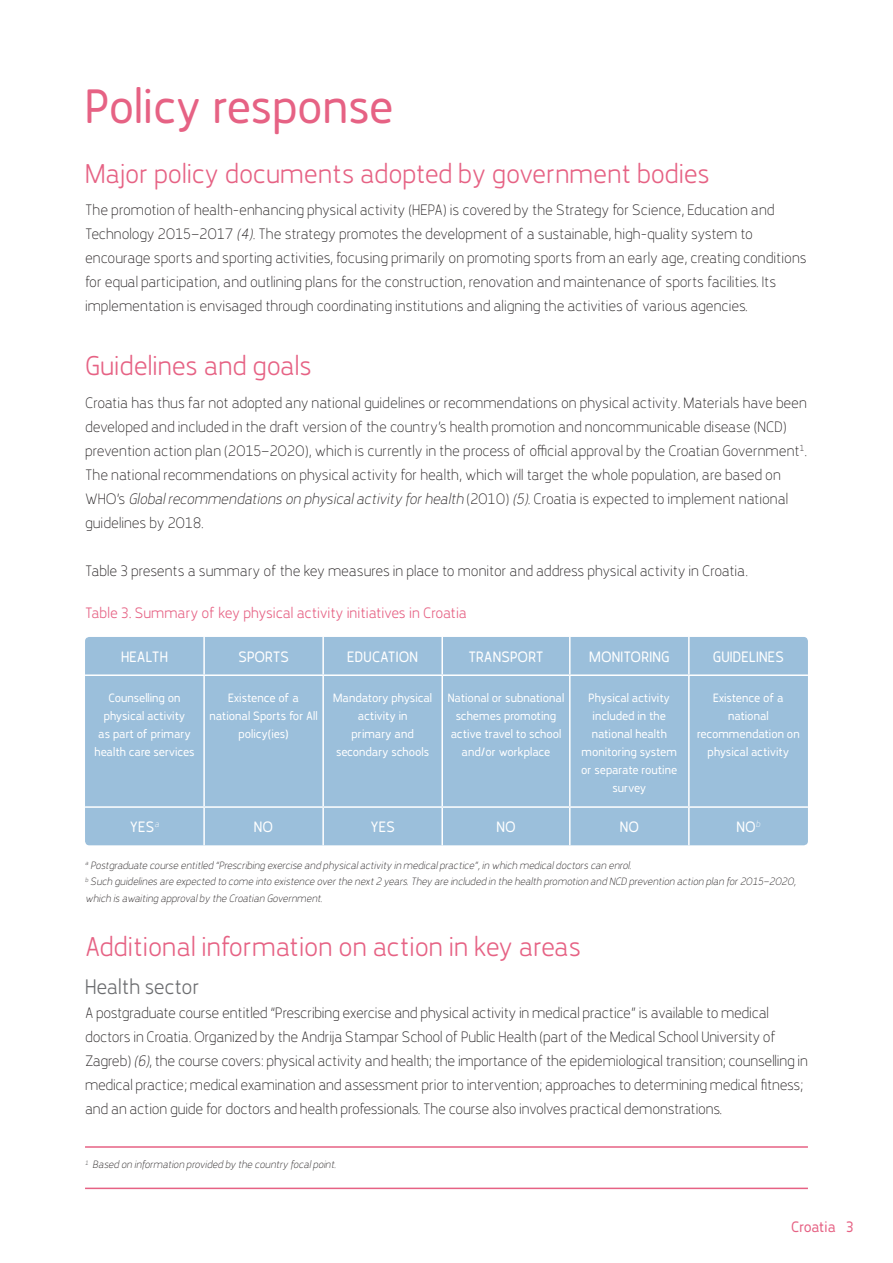
<style>
.page{position:relative;width:893px;height:1263px;background:#fff}
.page>*{position:absolute;margin:0;border:0;box-sizing:border-box;transform-origin:0 0}
.t1{font:48px "Karlsen Round";letter-spacing:-.01em;color:#e66284}
.t2{font:300 27px "Karlsen Round";color:#e66284}
.t3{font:300 21px "Karlsen Round";color:#6c6d70}
.t4{font:100 15px/24px "Karlsen Round";letter-spacing:-.01em;color:#231f20}
.t5{font:15px "Karlsen Round";letter-spacing:.01em;color:#fff}
.t6{font:300 15px "Karlsen Round";color:#e66284}
.t7{font:15px "Karlsen Round";letter-spacing:-.015em;color:#e66284}
.t8{font:12px/18px "Karlsen Round";color:#fff;text-align:center}
.t9{font:italic 100 10.5px/16.5px "Karlsen Round";color:#231f20}
.s1{font-style:italic}
</style>
<div class="page">
<hr style="left:85px;top:1146px;width:723px;height:2px;background:#e66284">
<hr style="left:85px;top:1187px;width:723px;height:2px;background:#e66284">
<div style="left:85px;top:637px;width:723px;height:208px;background:#9bbfdb;border-radius:4px"></div>
<hr style="left:203px;top:637px;width:2px;height:37px;background:#fff">
<hr style="left:322px;top:637px;width:2px;height:37px;background:#fff">
<hr style="left:441px;top:637px;width:2px;height:37px;background:#fff">
<hr style="left:569px;top:637px;width:2px;height:37px;background:#fff">
<hr style="left:688px;top:637px;width:2px;height:37px;background:#fff">
<hr style="left:85px;top:674px;width:119px;height:2px;background:#fff">
<hr style="left:204px;top:674px;width:119px;height:2px;background:#fff">
<hr style="left:203px;top:676px;width:2px;height:130px;background:#fff">
<hr style="left:323px;top:674px;width:119px;height:2px;background:#fff">
<hr style="left:322px;top:676px;width:2px;height:130px;background:#fff">
<hr style="left:442px;top:674px;width:128px;height:2px;background:#fff">
<hr style="left:441px;top:676px;width:2px;height:130px;background:#fff">
<hr style="left:570px;top:674px;width:119px;height:2px;background:#fff">
<hr style="left:569px;top:676px;width:2px;height:130px;background:#fff">
<hr style="left:689px;top:674px;width:119px;height:2px;background:#fff">
<hr style="left:688px;top:676px;width:2px;height:130px;background:#fff">
<hr style="left:85px;top:806px;width:119px;height:2px;background:#fff">
<hr style="left:204px;top:806px;width:119px;height:2px;background:#fff">
<hr style="left:203px;top:808px;width:2px;height:37px;background:#fff">
<hr style="left:323px;top:806px;width:119px;height:2px;background:#fff">
<hr style="left:322px;top:808px;width:2px;height:37px;background:#fff">
<hr style="left:442px;top:806px;width:128px;height:2px;background:#fff">
<hr style="left:441px;top:808px;width:2px;height:37px;background:#fff">
<hr style="left:570px;top:806px;width:119px;height:2px;background:#fff">
<hr style="left:569px;top:808px;width:2px;height:37px;background:#fff">
<hr style="left:689px;top:806px;width:119px;height:2px;background:#fff">
<hr style="left:688px;top:808px;width:2px;height:37px;background:#fff">
<h1 class="t1" style="left:85px;top:77px;width:311px">Policy response</h1>
<h2 class="t2" style="left:85px;top:156px;width:626px">Major policy documents adopted by government bodies</h2>
<p class="t4" style="left:85px;top:198px;width:723px">The promotion of health-enhancing physical activity (HEPA) is covered by the Strategy for Science, Education and Technology 2015—2017 <span class="s1">(4)</span>. The strategy promotes the development of a sustainable, high-quality system to encourage sports and sporting activities, focusing primarily on promoting sports from an early age, creating conditions for equal participation, and outlining plans for the construction, renovation and maintenance of sports facilities. Its implementation is envisaged through coordinating institutions and aligning the activities of various agencies.</p>
<h2 class="t2" style="left:85px;top:349px;width:228px">Guidelines and goals</h2>
<p class="t4" style="left:85px;top:390px;width:723px">Croatia has thus far not adopted any national guidelines or recommendations on physical activity. Materials have been developed and included in the draft version of the country’s health promotion and noncommunicable disease (NCD) prevention action plan (2015—2020), which is currently in the process of official approval by the Croatian Government<sup>1</sup>.<br>The national recommendations on physical activity for health, which will target the whole population, are based on WHO’s <span class="s1">Global recommendations on physical activity for health</span> (2010) <span class="s1">(5)</span>. Croatia is expected to implement national guidelines by 2018.</p>
<p class="t4" style="left:85px;top:558px;width:664px">Table 3 presents a summary of the key measures in place to monitor and address physical activity in Croatia.</p>
<p class="t6" style="left:85px;top:603px;width:384px">Table 3. Summary of key physical activity initiatives in Croatia</p>
<p class="t5" style="left:121px;top:647px;width:48px">HEALTH</p>
<p class="t5" style="left:238px;top:647px;width:52px">SPORTS</p>
<p class="t5" style="left:347px;top:647px;width:72px">EDUCATION</p>
<p class="t5" style="left:468px;top:647px;width:77px">TRANSPORT</p>
<p class="t5" style="left:589px;top:647px;width:82px">MONITORING</p>
<p class="t5" style="left:713px;top:647px;width:73px">GUIDELINES</p>
<p class="t8" style="left:95px;top:689px;width:102px">Counselling on physical activity<br>as part of primary health care services</p>
<p class="t8" style="left:210px;top:689px;width:110px">Existence of a national Sports for All policy(ies)</p>
<p class="t8" style="left:333px;top:689px;width:101px">Mandatory physical activity in<br>primary and secondary schools</p>
<p class="t8" style="left:448px;top:689px;width:118px">National or subnational schemes promoting active travel to school and/or workplace</p>
<p class="t8" style="left:581px;top:689px;width:98px">Physical activity included in the national health monitoring system or separate routine survey</p>
<p class="t8" style="left:697px;top:689px;width:104px">Existence of a national recommendation on physical activity</p>
<p class="t5" style="left:130px;top:817px;width:31px">YES<sup>a</sup></p>
<p class="t5" style="left:254px;top:817px;width:21px">NO</p>
<p class="t5" style="left:370px;top:817px;width:26px">YES</p>
<p class="t5" style="left:496px;top:817px;width:21px">NO</p>
<p class="t5" style="left:620px;top:817px;width:21px">NO</p>
<p class="t5" style="left:736px;top:817px;width:25px">NO<sup>b</sup></p>
<p class="t9" style="left:85px;top:857px;width:712px"><sup>a</sup> Postgraduate course entitled “Prescribing exercise and physical activity in medical practice”, in which medical doctors can enrol.<br><sup>b</sup> Such guidelines are expected to come into existence over the next 2 years. They are included in the health promotion and NCD prevention action plan for 2015—2020, which is awaiting approval by the Croatian Government.</p>
<h2 class="t2" style="left:85px;top:929px;width:498px">Additional information on action in key areas</h2>
<h3 class="t3" style="left:85px;top:974px;width:116px">Health sector</h3>
<p class="t4" style="left:85px;top:1001px;width:724px">A postgraduate course entitled “Prescribing exercise and physical activity in medical practice” is available to medical doctors in Croatia. Organized by the Andrija Stampar School of Public Health (part of the Medical School University of Zagreb) <span class="s1">(6)</span>, the course covers: physical activity and health; the importance of the epidemiological transition; counselling in medical practice; medical examination and assessment prior to intervention; approaches to determining medical fitness; and an action guide for doctors and health professionals. The course also involves practical demonstrations.</p>
<p class="t9" style="left:85px;top:1156px;width:252px"><sup>1</sup> Based on information provided by the country focal point.</p>
<p class="t7" style="left:791px;top:1217px;width:64px">Croatia 3</p>
</div>
